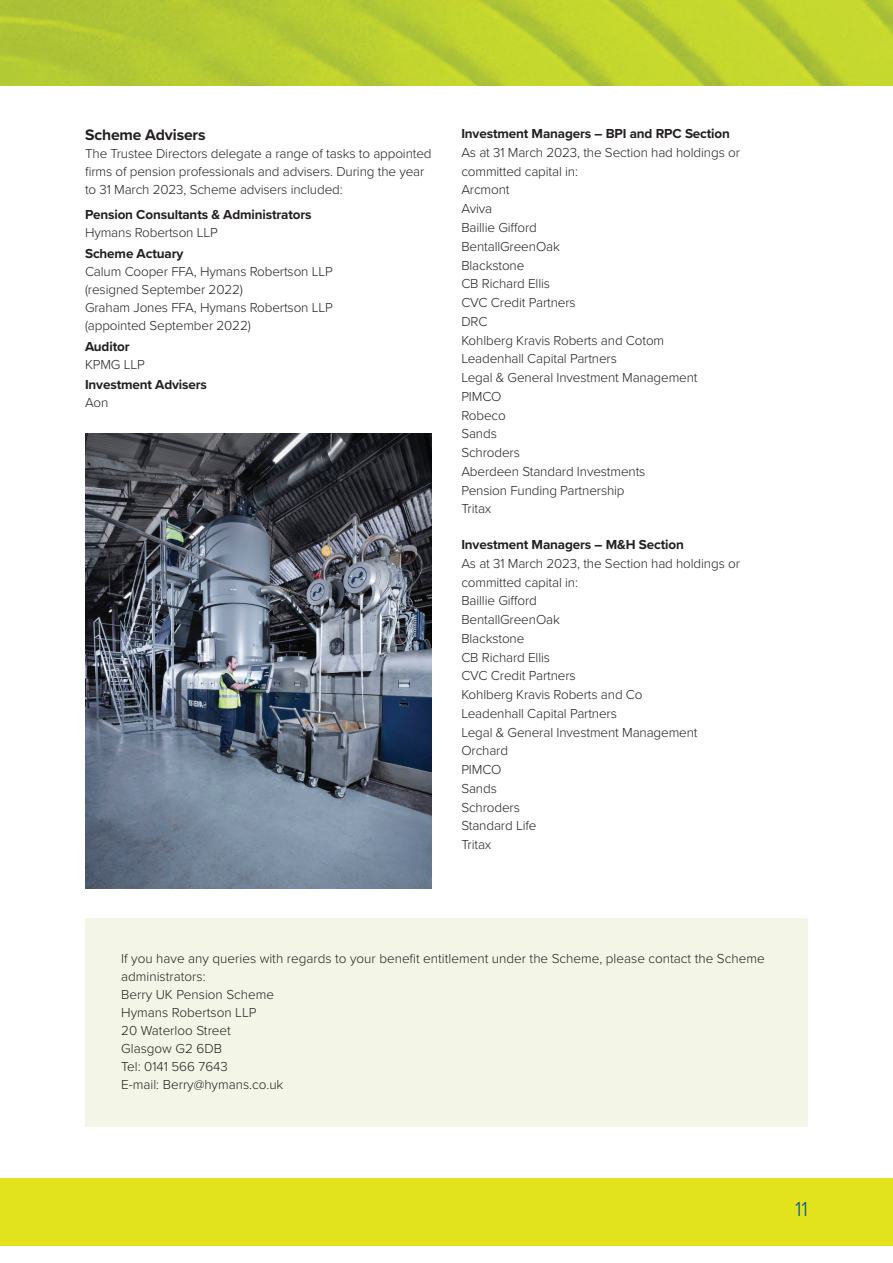
<style>
.page{position:relative;width:893px;height:1263px;background:#fff}
.page>*{position:absolute;margin:0;border:0;box-sizing:border-box;transform-origin:0 0}
.t1{font:300 21px "Proxima Nova";color:#015398}
.t2{font:700 15.75px "Proxima Nova";letter-spacing:-.01em;color:#231f20}
.Bodytext{font:300 13.5px/18px "Proxima Nova";letter-spacing:-.01em;color:#231f20}
.t3{font:700 13.5px "Proxima Nova";letter-spacing:-.01em;color:#231f20}
</style>
<div class="page">
<img style="left:0;top:0;width:893px;height:85px">
<div style="left:0;top:1178px;width:893px;height:68px;background:#e2e31d"></div>
<div style="left:85px;top:918px;width:723px;height:209px;background:#f3f6e7"></div>
<img style="left:85px;top:434px;width:347px;height:455px">
<p class="t2" style="left:85px;top:123px;width:122px">Scheme Advisers</p>
<p class="Bodytext" style="left:85px;top:144px;width:348px">The Trustee Directors delegate a range of tasks to appointed firms of pension professionals and advisers. During the year to 31 March 2023, Scheme advisers included:</p>
<p class="t3" style="left:85px;top:204px;width:228px">Pension Consultants &amp; Administrators</p>
<p class="Bodytext" style="left:85px;top:223px;width:134px">Hymans Robertson LLP</p>
<p class="t3" style="left:85px;top:243px;width:100px">Scheme Actuary</p>
<p class="Bodytext" style="left:85px;top:262px;width:249px">Calum Cooper FFA, Hymans Robertson LLP</p>
<p class="Bodytext" style="left:85px;top:280px;width:159px">(resigned September 2022)</p>
<p class="Bodytext" style="left:85px;top:298px;width:249px">Graham Jones FFA, Hymans Robertson LLP</p>
<p class="Bodytext" style="left:85px;top:316px;width:167px">(appointed September 2022)</p>
<p class="t3" style="left:85px;top:336px;width:46px">Auditor</p>
<p class="Bodytext" style="left:85px;top:354px;width:61px">KPMG LLP</p>
<p class="t3" style="left:85px;top:375px;width:123px">Investment Advisers</p>
<p class="Bodytext" style="left:85px;top:393px;width:25px">Aon</p>
<p class="t3" style="left:461px;top:124px;width:270px">Investment Managers – BPI and RPC Section</p>
<p class="Bodytext" style="left:461px;top:143px;width:280px">As at 31 March 2023, the Section had holdings or</p>
<p class="Bodytext" style="left:461px;top:161px;width:118px">committed capital in:</p>
<p class="Bodytext" style="left:461px;top:180px;width:50px">Arcmont</p>
<p class="Bodytext" style="left:461px;top:199px;width:32px">Aviva</p>
<p class="Bodytext" style="left:461px;top:218px;width:77px">Baillie Gifford</p>
<p class="Bodytext" style="left:461px;top:236px;width:100px">BentallGreenOak</p>
<p class="Bodytext" style="left:461px;top:255px;width:65px">Blackstone</p>
<p class="Bodytext" style="left:461px;top:274px;width:90px">CB Richard Ellis</p>
<p class="Bodytext" style="left:461px;top:293px;width:116px">CVC Credit Partners</p>
<p class="Bodytext" style="left:461px;top:311px;width:28px">DRC</p>
<p class="Bodytext" style="left:461px;top:330px;width:204px">Kohlberg Kravis Roberts and Cotom</p>
<p class="Bodytext" style="left:461px;top:349px;width:157px">Leadenhall Capital Partners</p>
<p class="Bodytext" style="left:461px;top:368px;width:238px">Legal &amp; General Investment Management</p>
<p class="Bodytext" style="left:461px;top:386px;width:42px">PIMCO</p>
<p class="Bodytext" style="left:461px;top:405px;width:46px">Robeco</p>
<p class="Bodytext" style="left:461px;top:424px;width:37px">Sands</p>
<p class="Bodytext" style="left:461px;top:443px;width:60px">Schroders</p>
<p class="Bodytext" style="left:461px;top:461px;width:186px">Aberdeen Standard Investments</p>
<p class="Bodytext" style="left:461px;top:480px;width:165px">Pension Funding Partnership</p>
<p class="Bodytext" style="left:461px;top:499px;width:32px">Tritax</p>
<p class="t3" style="left:461px;top:534px;width:224px">Investment Managers – M&amp;H Section</p>
<p class="Bodytext" style="left:461px;top:554px;width:280px">As at 31 March 2023, the Section had holdings or</p>
<p class="Bodytext" style="left:461px;top:572px;width:118px">committed capital in:</p>
<p class="Bodytext" style="left:461px;top:591px;width:77px">Baillie Gifford</p>
<p class="Bodytext" style="left:461px;top:610px;width:100px">BentallGreenOak</p>
<p class="Bodytext" style="left:461px;top:629px;width:65px">Blackstone</p>
<p class="Bodytext" style="left:461px;top:647px;width:90px">CB Richard Ellis</p>
<p class="Bodytext" style="left:461px;top:666px;width:116px">CVC Credit Partners</p>
<p class="Bodytext" style="left:461px;top:685px;width:183px">Kohlberg Kravis Roberts and Co</p>
<p class="Bodytext" style="left:461px;top:704px;width:157px">Leadenhall Capital Partners</p>
<p class="Bodytext" style="left:461px;top:722px;width:238px">Legal &amp; General Investment Management</p>
<p class="Bodytext" style="left:461px;top:741px;width:48px">Orchard</p>
<p class="Bodytext" style="left:461px;top:760px;width:42px">PIMCO</p>
<p class="Bodytext" style="left:461px;top:779px;width:37px">Sands</p>
<p class="Bodytext" style="left:461px;top:797px;width:60px">Schroders</p>
<p class="Bodytext" style="left:461px;top:816px;width:77px">Standard Life</p>
<p class="Bodytext" style="left:461px;top:835px;width:32px">Tritax</p>
<p class="Bodytext" style="left:121px;top:949px;width:645px">If you have any queries with regards to your benefit entitlement under the Scheme, please contact the Scheme administrators:</p>
<p class="Bodytext" style="left:121px;top:985px;width:154px">Berry UK Pension Scheme</p>
<p class="Bodytext" style="left:121px;top:1003px;width:137px">Hymans Robertson LLP</p>
<p class="Bodytext" style="left:121px;top:1021px;width:111px">20 Waterloo Street</p>
<p class="Bodytext" style="left:121px;top:1039px;width:102px">Glasgow G2 6DB</p>
<p class="Bodytext" style="left:121px;top:1057px;width:108px">Tel: 0141 566 7643</p>
<p class="Bodytext" style="left:121px;top:1075px;width:164px">E-mail: Berry@hymans.co.uk</p>
<p class="t1" style="left:795px;top:1193px;width:14px">11</p>
</div>
